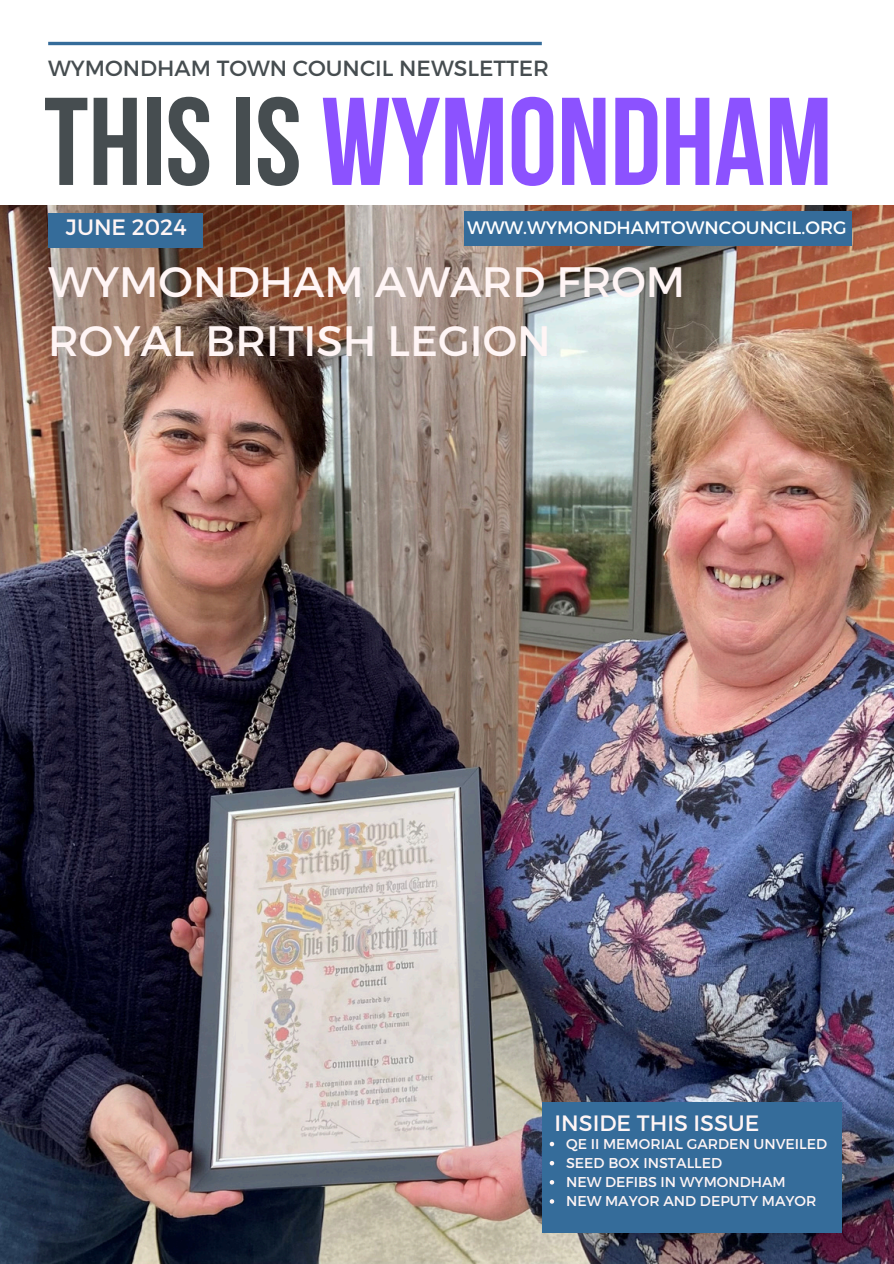
<style>
.page{position:relative;width:894px;height:1264px;background:#fff}
.page>*{position:absolute;margin:0;border:0;box-sizing:border-box;transform-origin:0 0}
.t1{font:124.5px "Bebas Neue Cyrillic";color:#8c52ff}
.t2{font:42.45px/58.5px "Montserrat";color:#fff5f5}
.t3{font:22.2px "Montserrat";color:#fff5f5}
.t4{font:21.9px "Montserrat";color:#464d50}
.t5{font:18px "Montserrat";color:#fff}
.t6{font:14.25px "Montserrat";color:#fff5f5}
.s1{color:#464d50}
</style>
<div class="page">
<hr style="left:48px;top:42px;width:493px;height:3px;background:#356c9a">
<img style="left:0;top:205px;width:893px;height:1058px">
<div style="left:48px;top:213px;width:155px;height:35px;background:#356c9a"></div>
<div style="left:541px;top:1102px;width:299px;height:130px;background:#356c9a"></div>
<div style="left:464px;top:211px;width:387px;height:35px;background:#356c9a"></div>
<svg style="left:549px;top:1141px;width:5px;height:5px"></svg>
<svg style="left:549px;top:1161px;width:5px;height:4px"></svg>
<svg style="left:549px;top:1180px;width:5px;height:4px"></svg>
<svg style="left:549px;top:1199px;width:5px;height:4px"></svg>
<p class="t4" style="left:48px;top:54px;width:502px">WYMONDHAM TOWN COUNCIL NEWSLETTER</p>
<h3 class="t1" style="left:44px;top:91px;width:790px"><span class="s1">THISIS</span> WYMONDHAM</h3>
<h2 class="t3" style="left:66px;top:212px;width:122px">JUNE 2024</h2>
<h3 class="t5" style="left:467px;top:216px;width:381px">WWW.WYMONDHAMTOWNCOUNCIL.ORG</h3>
<h4 class="t2" style="left:48px;top:251px;width:638px">WYMONDHAM AWARD FROM<br>ROYAL BRITISH LEGION</h4>
<p class="t3" style="left:554px;top:1108px;width:206px">INSIDE THIS ISSUE</p>
<p class="t6" style="left:566px;top:1134px;width:263px">QE II MEMORIAL GARDEN UNVEILED</p>
<p class="t6" style="left:566px;top:1153px;width:158px">SEED BOX INSTALLED</p>
<p class="t6" style="left:566px;top:1172px;width:221px">NEW DEFIBS IN WYMONDHAM</p>
<h3 class="t6" style="left:566px;top:1191px;width:252px">NEW MAYOR AND DEPUTY MAYOR</h3>
</div>
